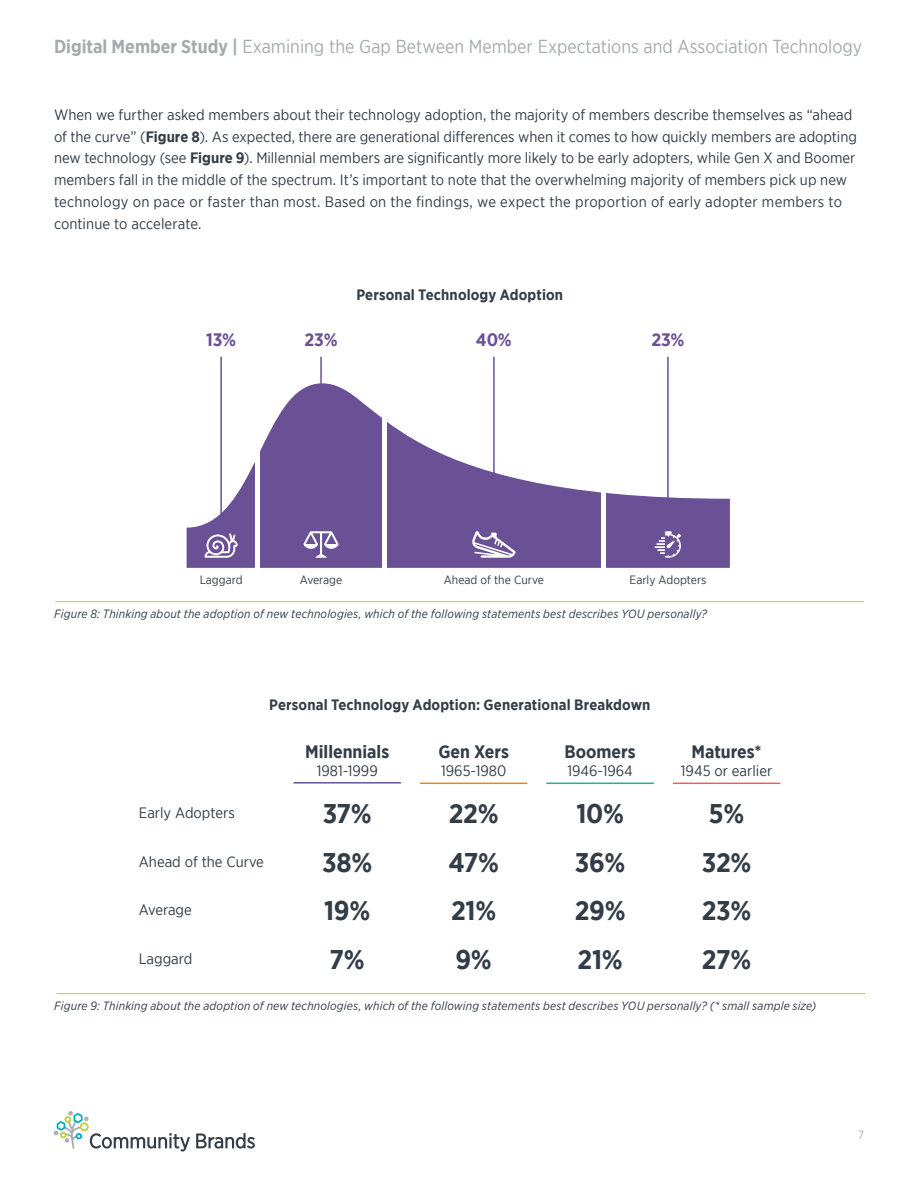
<style>
.page{position:relative;width:918px;height:1188px;background:#fff}
.page>*{position:absolute;margin:0;border:0;box-sizing:border-box;transform-origin:0 0}
.t1{font:700 27px/48.6px "Gotham Narrow";letter-spacing:-.01em;color:#323d47;text-align:justify}
.t2{font:18.75px "Gotham Narrow";color:#a5abad}
.t3{font:700 18px "Gotham Narrow";color:#323d47}
.t4{font:700 18px "Gotham Narrow";letter-spacing:-.01em;color:#6a5196}
.t5{font:15px/21.8px "Gotham Narrow";color:#323d47}
.t6{font:700 15px "Gotham Narrow";letter-spacing:.01em;color:#323d47}
.t7{font:italic 12px "Gotham Narrow";letter-spacing:.01em;color:#323d47}
.t8{font:12px "Gotham Narrow";color:#323d47}
.t9{font:12px "Gotham Narrow";color:#a5abad}
.s1{font-weight:700}
</style>
<div class="page">
<svg style="left:54px;top:1111px;width:136px;height:41px"></svg>
<svg style="left:196px;top:1133px;width:59px;height:16px"></svg>
<svg style="left:187px;top:383px;width:543px;height:185px;fill:#6a5196"></svg>
<hr style="left:256px;top:366px;width:4px;height:202px;background:#fff">
<hr style="left:382px;top:366px;width:4px;height:202px;background:#fff">
<div style="left:601px;top:366px;width:5px;height:202px;background:#fff"></div>
<hr style="left:220px;top:357px;width:2px;height:194px;background:#6a5196">
<hr style="left:667px;top:357px;width:2px;height:149px;background:#6a5196">
<hr style="left:320px;top:357px;width:2px;height:74px;background:#6a5196">
<hr style="left:493px;top:357px;width:2px;height:134px;background:#6a5196">
<svg style="left:655px;top:531px;width:26px;height:27px"></svg>
<svg style="left:472px;top:531px;width:44px;height:27px"></svg>
<svg style="left:303px;top:531px;width:36px;height:27px"></svg>
<svg style="left:205px;top:533px;width:33px;height:25px"></svg>
<hr style="left:55px;top:601px;width:809px;height:1px;background:#bcce32">
<hr style="left:56px;top:993px;width:810px;height:1px;background:#bcce32">
<hr style="left:294px;top:782px;width:107px;height:2px;background:#6a5196">
<hr style="left:420px;top:783px;width:107px;height:1px;background:#ed8422">
<hr style="left:546px;top:783px;width:108px;height:1px;background:#29ae8f">
<hr style="left:673px;top:783px;width:107px;height:1px;background:#f05c64">
<p class="t2" style="left:54px;top:35px;width:810px"><span class="s1">Digital Member Study |</span> Examining the Gap Between Member Expectations and Association Technology</p>
<p class="t5" style="left:54px;top:104px;width:804px">When we further asked members about their technology adoption, the majority of members describe themselves as “ahead of the curve” (<span class="s1">Figure 8</span>). As expected, there are generational differences when it comes to how quickly members are adopting new technology (see <span class="s1">Figure 9</span>). Millennial members are significantly more likely to be early adopters, while Gen X and Boomer members fall in the middle of the spectrum. It’s important to note that the overwhelming majority of members pick up new technology on pace or faster than most. Based on the findings, we expect the proportion of early adopter members to continue to accelerate.</p>
<p class="t6" style="left:356px;top:285px;width:208px">Personal Technology Adoption</p>
<p class="t4" style="left:206px;top:328px;width:31px">13%</p>
<p class="t4" style="left:305px;top:328px;width:35px">23%</p>
<p class="t4" style="left:476px;top:328px;width:37px">40%</p>
<p class="t4" style="left:651px;top:328px;width:35px">23%</p>
<p class="t8" style="left:200px;top:573px;width:44px">Laggard</p>
<p class="t8" style="left:300px;top:573px;width:44px">Average</p>
<p class="t8" style="left:444px;top:573px;width:102px">Ahead of the Curve</p>
<p class="t8" style="left:630px;top:573px;width:78px">Early Adopters</p>
<p class="t7" style="left:54px;top:607px;width:655px">Figure 8: Thinking about the adoption of new technologies, which of the following statements best describes YOU personally?</p>
<p class="t6" style="left:269px;top:695px;width:383px">Personal Technology Adoption: Generational Breakdown</p>
<p class="t3" style="left:305px;top:740px;width:86px">Millennials</p>
<p class="t5" style="left:317px;top:759px;width:63px">1981-1999</p>
<p class="t3" style="left:439px;top:740px;width:72px">Gen Xers</p>
<p class="t5" style="left:441px;top:759px;width:67px">1965-1980</p>
<p class="t3" style="left:565px;top:740px;width:73px">Boomers</p>
<p class="t5" style="left:567px;top:759px;width:67px">1946-1964</p>
<p class="t3" style="left:692px;top:740px;width:72px">Matures*</p>
<p class="t5" style="left:681px;top:759px;width:93px">1945 or earlier</p>
<p class="t5" style="left:139px;top:802px;width:97px">Early Adopters</p>
<p class="t5" style="left:139px;top:850px;width:127px">Ahead of the Curve</p>
<p class="t5" style="left:139px;top:899px;width:55px">Average</p>
<p class="t5" style="left:139px;top:948px;width:55px">Laggard</p>
<h1 class="t1" style="left:322px;top:789px;width:52px">37% 38% 19% 7%</h1>
<h1 class="t1" style="left:575px;top:789px;width:52px">10% 36% 29% 21%</h1>
<h1 class="t1" style="left:448px;top:789px;width:52px">22% 47% 21% 9%</h1>
<h1 class="t1" style="left:702px;top:789px;width:51px;text-align:left">5%<br>32%<br>23%<br>27%</h1>
<p class="t7" style="left:54px;top:999px;width:764px">Figure 9: Thinking about the adoption of new technologies, which of the following statements best describes YOU personally? (* small sample size)</p>
<p class="t9" style="left:858px;top:1127px;width:7px">7</p>
</div>
